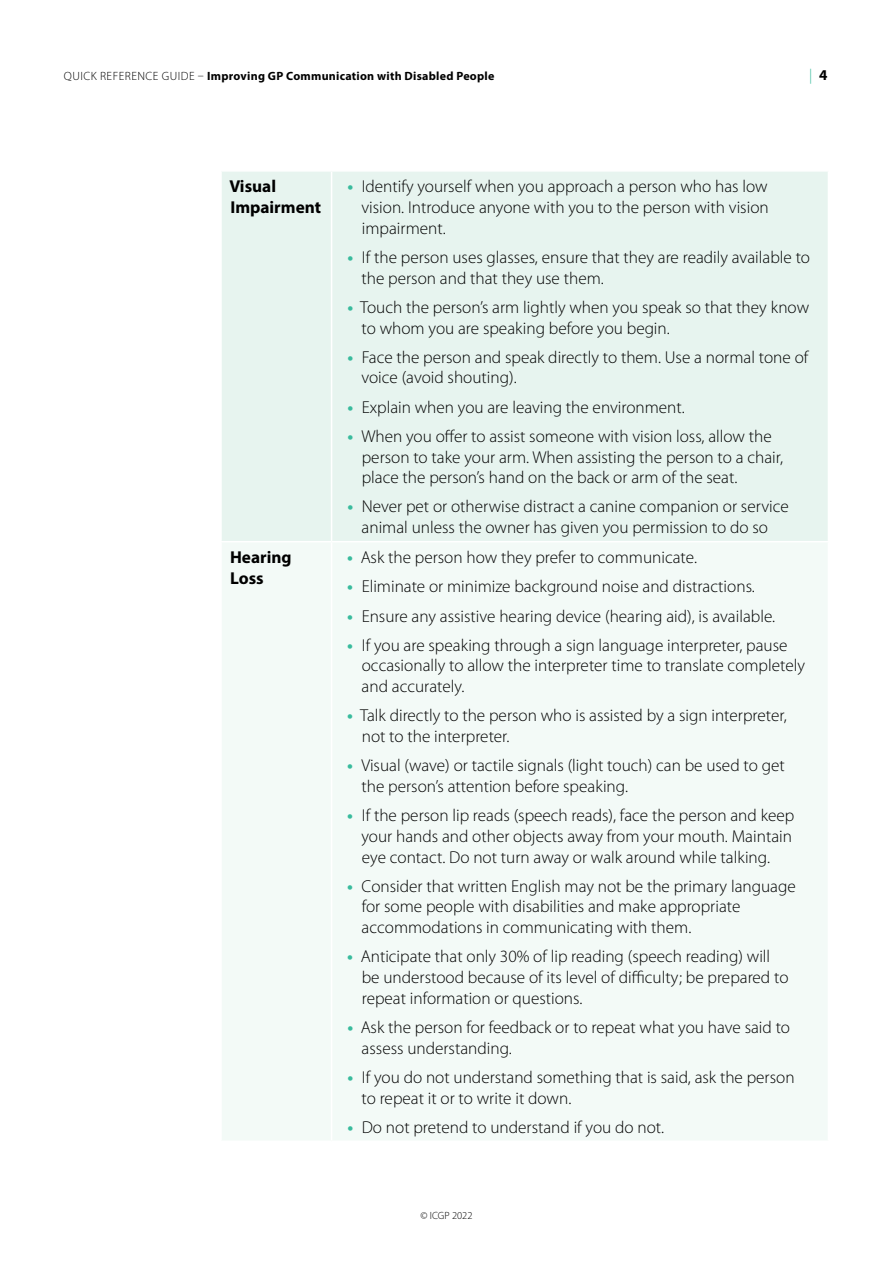
<style>
.page{position:relative;width:893px;height:1263px;background:#fff}
.page>*{position:absolute;margin:0;border:0;box-sizing:border-box;transform-origin:0 0}
.t1{font:300 17.25px/20.7px "Myriad Pro";color:#000}
.t2{font:700 17.25px/20.7px "Myriad Pro";color:#000}
.t3{font:300 15px "Myriad Pro";color:#39bb9d}
.t4{font:700 12px "Myriad Pro";letter-spacing:.02em;color:#000}
.t5{font:300 10.5px "Myriad Pro";color:#000}
.s1{font-weight:300}
.s2{font-weight:700;color:#000}
.s3{font-weight:700;font-style:italic;color:#39bb9d}
</style>
<div class="page">
<div style="left:222px;top:172px;width:606px;height:369px;background:#e7f4ef"></div>
<div style="left:222px;top:543px;width:605px;height:597px;background:#f3faf7"></div>
<hr style="left:331px;top:172px;width:1px;height:369px;background:#fff">
<hr style="left:331px;top:542px;width:1px;height:598px;background:#fff">
<p class="t4" style="left:64px;top:68px;width:432px"><span class="s1">QUICK REFERENCE GUIDE –</span> Improving GP Communication with Disabled People</p>
<p class="t3" style="left:809px;top:66px;width:20px">| <span class="s2">4</span></p>
<p class="t2" style="left:229px;top:176px;width:93px">Visual<br>Impairment</p>
<p class="t1" style="left:361px;top:176px;width:409px;text-align:justify;text-indent:-14px"><span class="s3">•</span> Identify yourself when you approach a person who has low vision. Introduce anyone with you to the person with vision impairment.</p>
<p class="t1" style="left:362px;top:247px;width:450px;text-indent:-14px"><span class="s3">•</span> If the person uses glasses, ensure that they are readily available to the person and that they use them.</p>
<p class="t1" style="left:362px;top:297px;width:449px;text-indent:-14px"><span class="s3">•</span> Touch the person’s arm lightly when you speak so that they know to whom you are speaking before you begin.</p>
<p class="t1" style="left:361px;top:346px;width:448px;text-indent:-14px"><span class="s3">•</span> Face the person and speak directly to them. Use a normal tone of voice (avoid shouting).</p>
<p class="t1" style="left:347px;top:396px;width:339px"><span class="s3">•</span> Explain when you are leaving the environment.</p>
<p class="t1" style="left:362px;top:426px;width:423px;text-indent:-14px"><span class="s3">•</span> When you offer to assist someone with vision loss, allow the person to take your arm. When assisting the person to a chair, place the person’s hand on the back or arm of the seat.</p>
<p class="t1" style="left:347px;top:496px;width:443px;text-align:center"><span class="s3">•</span> Never pet or otherwise distract a canine companion or service animal unless the owner has given you permission to do so</p>
<p class="t2" style="left:230px;top:546px;width:63px">Hearing<br>Loss</p>
<p class="t1" style="left:347px;top:547px;width:351px"><span class="s3">•</span> Ask the person how they prefer to communicate.</p>
<p class="t1" style="left:347px;top:576px;width:409px"><span class="s3">•</span> Eliminate or minimize background noise and distractions.</p>
<p class="t1" style="left:347px;top:605px;width:429px"><span class="s3">•</span> Ensure any assistive hearing device (hearing aid), is available.</p>
<p class="t1" style="left:362px;top:634px;width:445px;text-indent:-14px"><span class="s3">•</span> If you are speaking through a sign language interpreter, pause occasionally to allow the interpreter time to translate completely and accurately.</p>
<p class="t1" style="left:362px;top:705px;width:426px;text-indent:-14px"><span class="s3">•</span> Talk directly to the person who is assisted by a sign interpreter, not to the interpreter.</p>
<p class="t1" style="left:362px;top:755px;width:425px;text-indent:-14px"><span class="s3">•</span> Visual (wave) or tactile signals (light touch) can be used to get the person’s attention before speaking.</p>
<p class="t1" style="left:361px;top:805px;width:434px;text-indent:-14px"><span class="s3">•</span> If the person lip reads (speech reads), face the person and keep your hands and other objects away from your mouth. Maintain eye contact. Do not turn away or walk around while talking.</p>
<p class="t1" style="left:362px;top:875px;width:436px;text-indent:-14px"><span class="s3">•</span> Consider that written English may not be the primary language for some people with disabilities and make appropriate accommodations in communicating with them.</p>
<p class="t1" style="left:362px;top:946px;width:428px;text-indent:-14px"><span class="s3">•</span> Anticipate that only 30% of lip reading (speech reading) will be understood because of its level of difficulty; be prepared to repeat information or questions.</p>
<p class="t1" style="left:362px;top:1017px;width:430px;text-indent:-14px"><span class="s3">•</span> Ask the person for feedback or to repeat what you have said to assess understanding.</p>
<p class="t1" style="left:362px;top:1067px;width:434px;text-indent:-14px"><span class="s3">•</span> If you do not understand something that is said, ask the person to repeat it or to write it down.</p>
<p class="t1" style="left:347px;top:1116px;width:318px"><span class="s3">•</span> Do not pretend to understand if you do not.</p>
<p class="t5" style="left:420px;top:1209px;width:54px">© ICGP 2022</p>
</div>
